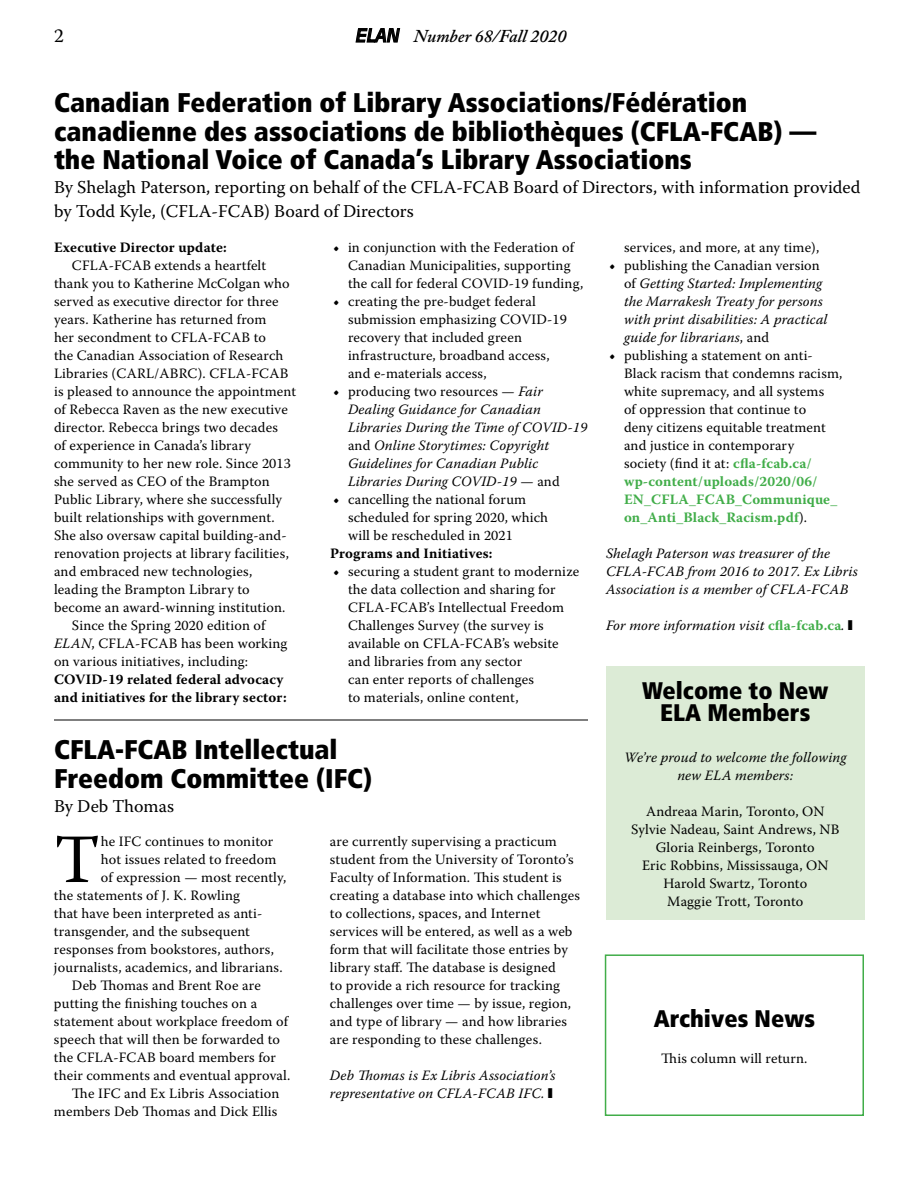
<style>
.page{position:relative;width:918px;height:1188px;background:#fff}
.page>*{position:absolute;margin:0;border:0;box-sizing:border-box;transform-origin:0 0}
.t1{font:68.85px "Warnock Pro";color:#000}
.t2{font:900 condensed 27px/28.5px "Frutiger";color:#000}
.t3{font:900 condensed 24px/22.5px "Frutiger";color:#000;text-align:center}
.t4{font:19.5px "Warnock Pro";color:#000}
.t5{font:18px/24px "Warnock Pro";color:#000}
.t6{font:italic 600 18px "Adobe Caslon Pro";color:#000}
.t7{font:14.25px/18px "Warnock Pro";letter-spacing:.01em;color:#000}
.t8{font:italic 14.25px/18px "Warnock Pro";letter-spacing:.01em;color:#000}
.t9{font:700 14.25px/18px "Warnock Pro";letter-spacing:.01em;color:#000}
.s1{font-family:"Antique Olive Std";font-weight:400}
.s2{font-style:italic}
.s3{font-weight:700;font-style:normal}
.s4{font-style:normal}
.s5{font-weight:700}
.s6{font-weight:700;color:#41ad49}
.s7{font-weight:700;font-style:normal;color:#41ad49}
</style>
<div class="page">
<hr style="left:54px;top:720px;width:534px;height:1px;background:#000">
<div style="left:606px;top:666px;width:259px;height:253px;background:#dcebd6"></div>
<div style="left:605px;top:954px;width:259px;height:162px;border:2px solid #41ad49"></div>
<h3 class="t4" style="left:54px;top:24px;width:11px">2</h3>
<p class="t6" style="left:355px;top:25px;width:213px"><span class="s1">ELAN</span> Number 68/Fall 2020</p>
<h2 class="t2" style="left:54px;top:88px;width:764px">Canadian Federation of Library Associations/Fédération canadienne des associations de bibliothèques (CFLA-FCAB) — the National Voice of Canada’s Library Associations</h2>
<p class="t5" style="left:54px;top:175px;width:808px">By Shelagh Paterson, reporting on behalf of the CFLA-FCAB Board of Directors, with information provided by Todd Kyle, (CFLA-FCAB) Board of Directors</p>
<p class="t9" style="left:54px;top:238px;width:174px">Executive Director update:</p>
<p class="t7" style="left:72px;top:256px;width:196px">CFLA-FCAB extends a heartfelt</p>
<p class="t7" style="left:54px;top:274px;width:237px">thank you to Katherine McColgan who</p>
<p class="t7" style="left:54px;top:292px;width:226px">served as executive director for three</p>
<p class="t7" style="left:54px;top:310px;width:214px">years. Katherine has returned from</p>
<p class="t7" style="left:54px;top:328px;width:214px">her secondment to CFLA-FCAB to</p>
<p class="t7" style="left:54px;top:346px;width:231px">the Canadian Association of Research</p>
<p class="t7" style="left:54px;top:364px;width:236px">Libraries (CARL/ABRC). CFLA-FCAB</p>
<p class="t7" style="left:54px;top:382px;width:244px">is pleased to announce the appointment</p>
<p class="t7" style="left:54px;top:400px;width:235px">of Rebecca Raven as the new executive</p>
<p class="t7" style="left:54px;top:418px;width:225px">director. Rebecca brings two decades</p>
<p class="t7" style="left:54px;top:436px;width:199px">of experience in Canada’s library</p>
<p class="t7" style="left:54px;top:454px;width:239px">community to her new role. Since 2013</p>
<p class="t7" style="left:54px;top:472px;width:217px">she served as CEO of the Brampton</p>
<p class="t7" style="left:54px;top:490px;width:230px">Public Library, where she successfully</p>
<p class="t7" style="left:54px;top:508px;width:222px">built relationships with government.</p>
<p class="t7" style="left:54px;top:526px;width:234px">She also oversaw capital building-and-</p>
<p class="t7" style="left:54px;top:544px;width:236px">renovation projects at library facilities,</p>
<p class="t7" style="left:54px;top:562px;width:200px">and embraced new technologies,</p>
<p class="t7" style="left:54px;top:580px;width:197px">leading the Brampton Library to</p>
<p class="t7" style="left:54px;top:598px;width:233px">become an award-winning institution.</p>
<p class="t7" style="left:72px;top:616px;width:195px">Since the Spring 2020 edition of</p>
<p class="t7" style="left:54px;top:634px;width:235px"><span class="s2">ELAN</span>, CFLA-FCAB has been working</p>
<p class="t7" style="left:54px;top:652px;width:196px">on various initiatives, including:</p>
<p class="t9" style="left:54px;top:670px;width:234px">COVID-19 related federal advocacy and initiatives for the library sector:</p>
<p class="t7" style="left:624px;top:238px;width:197px">services, and more, at any time),</p>
<p class="t8" style="left:624px;top:256px;width:205px;text-indent:-15px"><span class="s3">•</span> <span class="s4">publishing the Canadian version of</span> Getting Started: Implementing the Marrakesh Treaty for persons with print disabilities: A practical guide for librarians<span class="s4">, and</span></p>
<p class="t7" style="left:624px;top:346px;width:220px;text-indent:-15px"><span class="s5">•</span> publishing a statement on anti-<br>Black racism that condemns racism, white supremacy, and all systems<br>of oppression that continue to<br>deny citizens equitable treatment and justice in contemporary<br>society (find it at: <span class="s6">cfla-fcab.ca/ wp-content/uploads/2020/06/<br>EN_CFLA_FCAB_Communique_ on_Anti_Black_Racism.pdf</span>).</p>
<p class="t8" style="left:606px;top:544px;width:253px">Shelagh Paterson was treasurer of the<br>CFLA-FCAB from 2016 to 2017. Ex Libris<br>Association is a member of CFLA-FCAB</p>
<p class="t8" style="left:606px;top:616px;width:248px">For more information visit <span class="s7">cfla-fcab.ca</span>. ■</p>
<p class="t7" style="left:348px;top:238px;width:237px;text-indent:-15px"><span class="s5">•</span> in conjunction with the Federation of<br>Canadian Municipalities, supporting the call for federal COVID-19 funding,</p>
<p class="t7" style="left:348px;top:292px;width:220px;text-indent:-15px"><span class="s5">•</span> creating the pre-budget federal submission emphasizing COVID-19 recovery that included green infrastructure, broadband access, and e-materials access,</p>
<p class="t8" style="left:348px;top:382px;width:241px;text-indent:-15px"><span class="s3">•</span> <span class="s4">producing two resources —</span> Fair Dealing Guidance for Canadian Libraries During the Time of COVID-19 <span class="s4">and</span> Online Storytimes: Copyright Guidelines for Canadian Public Libraries During COVID-19 <span class="s4">— and</span></p>
<p class="t7" style="left:348px;top:490px;width:202px;text-indent:-15px"><span class="s5">•</span> cancelling the national forum scheduled for spring 2020, which will be rescheduled in 2021</p>
<p class="t9" style="left:330px;top:544px;width:164px">Programs and Initiatives:</p>
<p class="t7" style="left:348px;top:562px;width:233px;text-indent:-15px"><span class="s5">•</span> securing a student grant to modernize the data collection and sharing for CFLA-FCAB’s Intellectual Freedom Challenges Survey (the survey is available on CFLA-FCAB’s website and libraries from any sector<br>can enter reports of challenges<br>to materials, online content,</p>
<h3 class="t3" style="left:642px;top:679px;width:188px">Welcome to New<br>ELA Members</h3>
<p class="t8" style="left:624px;top:748px;width:224px;text-align:center">We’re proud to welcome the following new ELA members:</p>
<p class="t7" style="left:631px;top:802px;width:210px;text-align:center">Andreaa Marin, Toronto, ON<br>Sylvie Nadeau, Saint Andrews, NB<br>Gloria Reinbergs, Toronto<br>Eric Robbins, Mississauga, ON<br>Harold Swartz, Toronto<br>Maggie Trott, Toronto</p>
<h2 class="t2" style="left:54px;top:736px;width:320px">CFLA-FCAB Intellectual<br>Freedom Committee (IFC)</h2>
<p class="t5" style="left:54px;top:794px;width:122px">By Deb Thomas</p>
<h1 class="t1" style="left:54px;top:818px;width:48px">T</h1>
<p class="t7" style="left:101px;top:832px;width:174px">he IFC continues to monitor</p>
<p class="t7" style="left:330px;top:832px;width:251px">are currently supervising a practicum student from the University of Toronto’s Faculty of Information. This student is creating a database into which challenges to collections, spaces, and Internet services will be entered, as well as a web form that will facilitate those entries by library staff. The database is designed<br>to provide a rich resource for tracking challenges over time — by issue, region, and type of library — and how libraries are responding to these challenges.</p>
<p class="t8" style="left:330px;top:1066px;width:227px">Deb Thomas is Ex Libris Association’s representative on CFLA-FCAB IFC. ■</p>
<p class="t7" style="left:101px;top:850px;width:177px">hot issues related to freedom</p>
<p class="t7" style="left:101px;top:868px;width:187px">of expression — most recently,</p>
<p class="t7" style="left:54px;top:886px;width:188px">the statements of J. K. Rowling</p>
<p class="t7" style="left:54px;top:904px;width:210px">that have been interpreted as anti-</p>
<p class="t7" style="left:54px;top:922px;width:198px">transgender, and the subsequent</p>
<p class="t7" style="left:54px;top:940px;width:222px">responses from bookstores, authors,</p>
<p class="t7" style="left:54px;top:958px;width:230px">journalists, academics, and librarians.</p>
<p class="t7" style="left:72px;top:976px;width:190px">Deb Thomas and Brent Roe are</p>
<p class="t7" style="left:54px;top:994px;width:205px">putting the finishing touches on a</p>
<p class="t7" style="left:54px;top:1012px;width:236px">statement about workplace freedom of</p>
<p class="t7" style="left:54px;top:1030px;width:228px">speech that will then be forwarded to</p>
<p class="t7" style="left:54px;top:1048px;width:223px">the CFLA-FCAB board members for</p>
<p class="t7" style="left:54px;top:1066px;width:238px">their comments and eventual approval.</p>
<p class="t7" style="left:72px;top:1084px;width:209px">The IFC and Ex Libris Association</p>
<p class="t7" style="left:54px;top:1102px;width:225px">members Deb Thomas and Dick Ellis</p>
<h3 class="t3" style="left:654px;top:1007px;width:163px">Archives News</h3>
<p class="t7" style="left:661px;top:1049px;width:148px">This column will return.</p>
</div>
